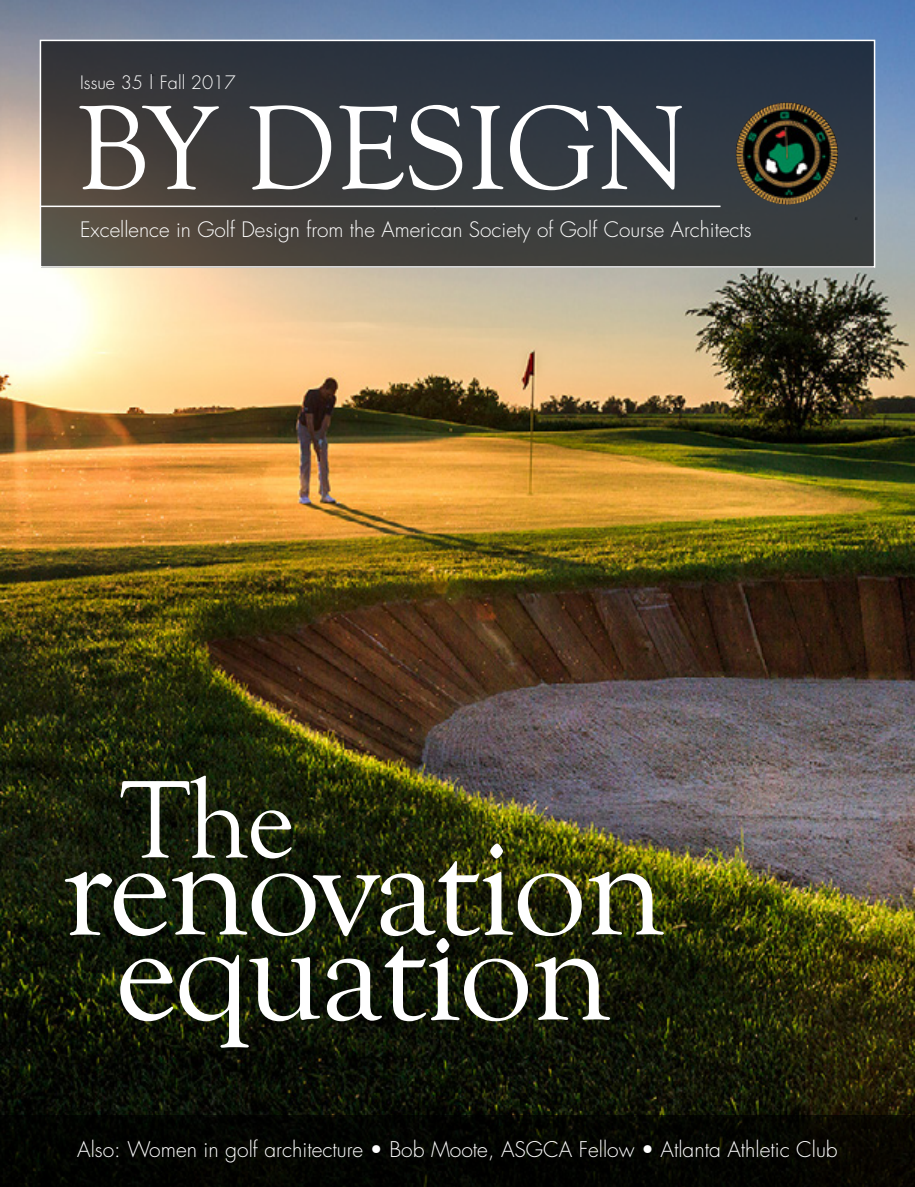
<style>
.page{position:relative;width:915px;height:1187px;background:#fff}
.page>*{position:absolute;margin:0;border:0;box-sizing:border-box;transform-origin:0 0}
.t1{font:148.2px "Goudy Old Style T";letter-spacing:-.02em;color:#fff}
.t2{font:123px "Goudy Old Style T";letter-spacing:-.01em;color:#fff}
.t3{font:113.7px "Goudy Old Style T";color:#fff}
.t4{font:300 21px "Futura";color:#fff}
.t5{font:300 20.7px "Futura";color:#fff}
.t6{font:300 18px "Futura";color:#fff}
</style>
<div class="page">
<img style="left:0;top:0;width:914px;height:1115px">
<svg style="left:43px;top:43px;width:829px;height:222px;fill:#373b3f"></svg>
<div style="left:40px;top:40px;width:835px;height:228px;border:2px solid #fff"></div>
<hr style="left:40px;top:205px;width:680px;height:2px;background:#fff">
<img style="left:735px;top:102px;width:102px;height:102px;border-radius:51px">
<div style="left:0;top:1115px;width:914px;height:71px;background:#000"></div>
<svg style="left:120px;top:937px;width:490px;height:110px"></svg>
<p class="t6" style="left:80px;top:71px;width:157px">Issue 35 | Fall 2017</p>
<h2 class="t2" style="left:76px;top:81px;width:613px">BY DESIGN</h2>
<p class="t5" style="left:80px;top:216px;width:672px">Excellence in Golf Design from the American Society of Golf Course Architects</p>
<h3 class="t3" style="left:120px;top:757px;width:175px">The</h3>
<h1 class="t1" style="left:62px;top:804px;width:605px">renovation</h1>
<p class="t4" style="left:77px;top:1136px;width:761px">Also: Women in golf architecture • Bob Moote, ASGCA Fellow • Atlanta Athletic Club</p>
</div>
